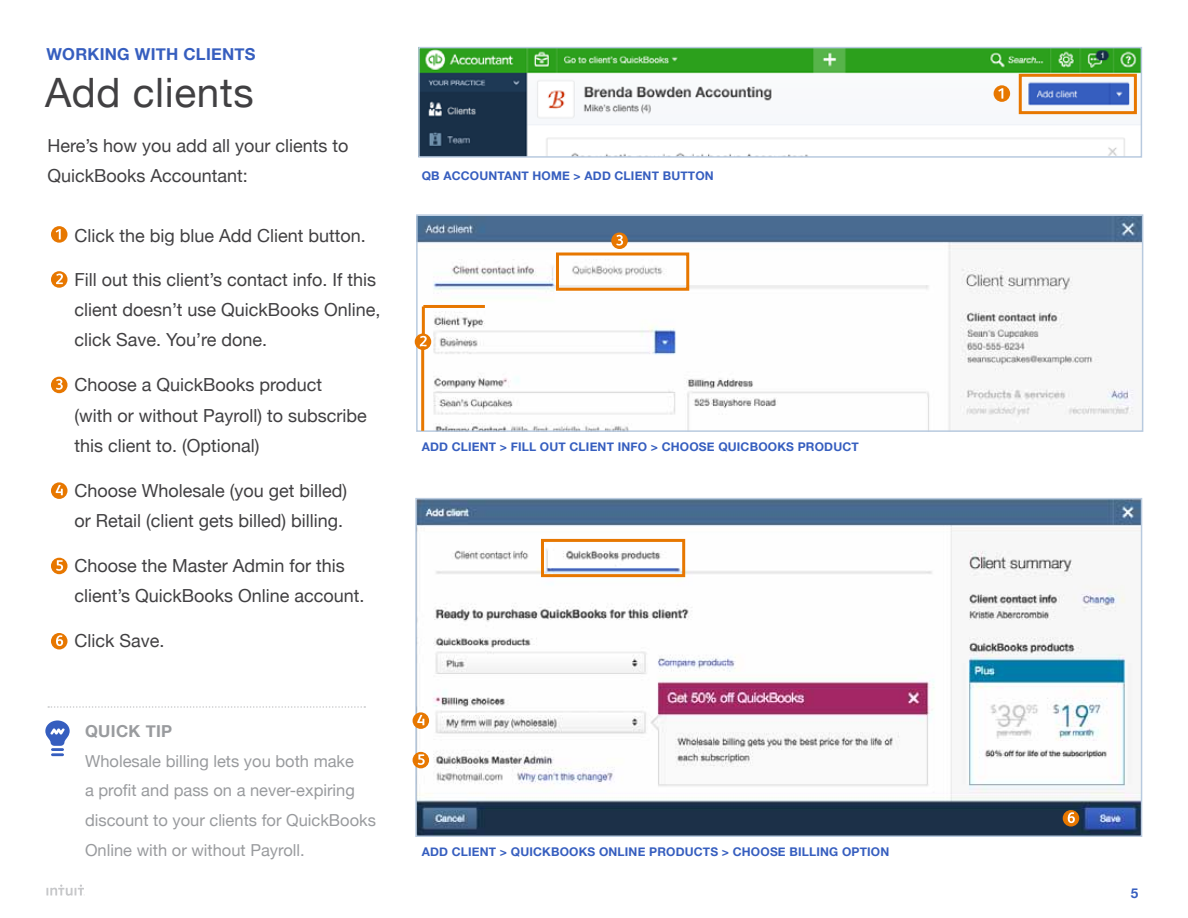
<style>
.page{position:relative;width:1188px;height:918px;background:#fff}
.page>*{position:absolute;margin:0;border:0;box-sizing:border-box;transform-origin:0 0}
.t1{font:40.5px "Helvetica Neue";letter-spacing:.015em;color:#414042}
.t2{font:18px/30px "Helvetica Neue";color:#414042}
.t3{font:16.5px/30px "Helvetica Neue";color:#999b9e}
.t4{font:700 16.5px "Helvetica Neue";letter-spacing:.015em;color:#365ebf}
.t5{font:700 16.5px "Helvetica Neue";color:#999b9e}
.t6{font:700 13.5px "Helvetica Neue";color:#365ebf}
.t7{font:700 12px "Helvetica Neue";letter-spacing:.015em;color:#365ebf}
</style>
<div class="page">
<svg style="left:46px;top:885px;width:39px;height:11px"></svg>
<img style="left:420px;top:49px;width:720px;height:107px">
<div style="left:418px;top:47px;width:724px;height:111px;border:1px solid #b8cadf"></div>
<div style="left:1019px;top:74px;width:118px;height:40px;border:3px solid #e77700"></div>
<img style="left:419px;top:217px;width:721px;height:212px">
<div style="left:416px;top:214px;width:727px;height:218px;border:2px solid #b8cadf"></div>
<img style="left:418px;top:501px;width:721px;height:333px">
<div style="left:415px;top:498px;width:727px;height:339px;border:2px solid #b8cadf"></div>
<div style="left:556px;top:253px;width:133px;height:38px;border:3px solid #e77700"></div>
<div style="left:51px;top:226px;width:17px;height:17px;background:#e77700;border-radius:50%"></div>
<svg style="left:56px;top:229px;width:5px;height:10px"></svg>
<svg style="left:51px;top:271px;width:17px;height:17px"></svg>
<svg style="left:56px;top:274px;width:7px;height:10px"></svg>
<div style="left:51px;top:377px;width:17px;height:16px;background:#e77700;border-radius:50%"></div>
<svg style="left:56px;top:379px;width:7px;height:11px"></svg>
<svg style="left:51px;top:482px;width:17px;height:17px"></svg>
<svg style="left:56px;top:485px;width:7px;height:10px"></svg>
<div style="left:51px;top:558px;width:17px;height:16px;background:#e77700;border-radius:50%"></div>
<svg style="left:56px;top:560px;width:7px;height:11px"></svg>
<svg style="left:51px;top:633px;width:17px;height:17px"></svg>
<svg style="left:56px;top:635px;width:7px;height:11px"></svg>
<svg style="left:45px;top:720px;width:25px;height:36px"></svg>
<svg style="left:48px;top:706px;width:317px;height:2px"></svg>
<svg style="left:994px;top:85px;width:16px;height:17px"></svg>
<svg style="left:998px;top:88px;width:5px;height:11px"></svg>
<svg style="left:415px;top:333px;width:16px;height:17px"></svg>
<svg style="left:420px;top:336px;width:7px;height:10px"></svg>
<svg style="left:611px;top:232px;width:17px;height:17px"></svg>
<svg style="left:616px;top:235px;width:7px;height:11px"></svg>
<hr style="left:422px;top:306px;width:3px;height:29px;background:#e77700">
<hr style="left:423px;top:305px;width:62px;height:3px;background:#e77700">
<hr style="left:421px;top:346px;width:3px;height:85px;background:#e77700">
<svg style="left:413px;top:712px;width:16px;height:17px"></svg>
<svg style="left:417px;top:715px;width:7px;height:10px"></svg>
<div style="left:413px;top:752px;width:16px;height:16px;background:#e77700;border-radius:50%"></div>
<svg style="left:418px;top:754px;width:7px;height:11px"></svg>
<div style="left:541px;top:539px;width:144px;height:38px;border:3px solid #e77700"></div>
<div style="left:1063px;top:810px;width:16px;height:17px;background:#e77700;border-radius:50%"></div>
<svg style="left:1068px;top:812px;width:7px;height:11px"></svg>
<p class="t4" style="left:46px;top:41px;width:209px">WORKING WITH CLIENTS</p>
<h1 class="t1" style="left:45px;top:63px;width:210px">Add clients</h1>
<p class="t2" style="left:48px;top:131px;width:303px">Here’s how you add all your clients to<br>QuickBooks Accountant:</p>
<p class="t2" style="left:75px;top:221px;width:293px">Click the big blue Add Client button.</p>
<p class="t2" style="left:75px;top:266px;width:308px">Fill out this client’s contact info. If this client doesn’t use QuickBooks Online, click Save. You’re done.</p>
<p class="t2" style="left:75px;top:371px;width:294px">Choose a QuickBooks product<br>(with or without Payroll) to subscribe this client to. (Optional)</p>
<p class="t2" style="left:75px;top:476px;width:274px">Choose Wholesale (you get billed) or Retail (client gets billed) billing.</p>
<p class="t2" style="left:75px;top:551px;width:292px">Choose the Master Admin for this client’s QuickBooks Online account.</p>
<p class="t2" style="left:75px;top:626px;width:91px">Click Save.</p>
<p class="t5" style="left:85px;top:718px;width:89px">QUICK TI P</p>
<p class="t3" style="left:85px;top:747px;width:292px">Wholesale billing lets you both make<br>a profit and pass on a never-expiring discount to your clients for QuickBooks Online with or without Payroll.</p>
<p class="t7" style="left:422px;top:166px;width:32px">QB ACC</p>
<p class="t7" style="left:470px;top:166px;width:244px">OUNTANT HOME &gt; ADD CLIENT BUTTON</p>
<p class="t7" style="left:422px;top:437px;width:439px">ADD CLIENT &gt; FILL OUT CLIENT INFO &gt; CHOOSE QUICBOOKS PRODUCT</p>
<p class="t7" style="left:422px;top:843px;width:467px">ADD CLIENT &gt; QUICKBOOKS ONLINE PRODUCTS &gt; CHOOSE BILLING OPTION</p>
<p class="t6" style="left:1131px;top:882px;width:9px">5</p>
</div>
